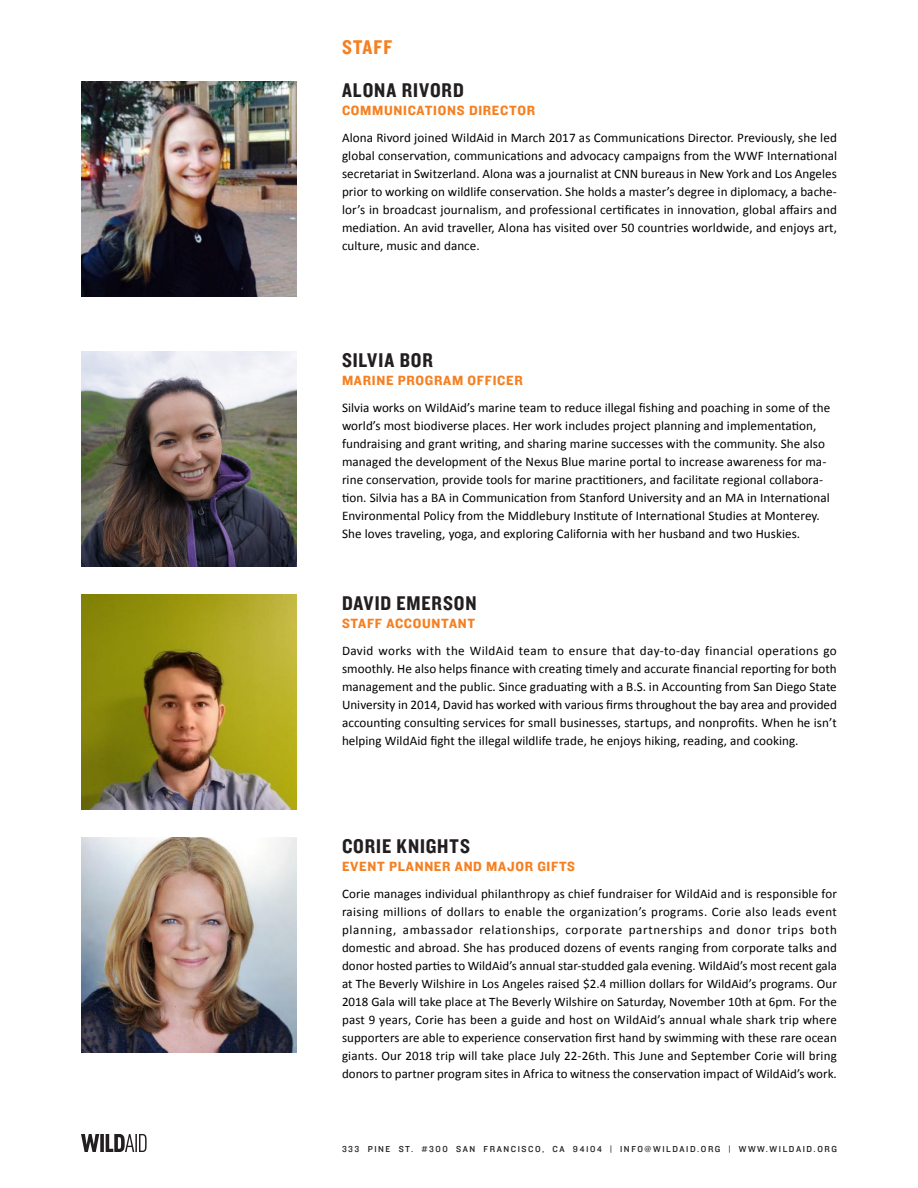
<style>
.page{position:relative;width:918px;height:1188px;background:#fff}
.page>*{position:absolute;margin:0;border:0;box-sizing:border-box;transform-origin:0 0}
.SubHeader_01{font:20.7px "Knockout 50 Welterweight";letter-spacing:.04em;color:#231f20}
.SubHeader_01-2{font:20.7px "Knockout 50 Welterweight";letter-spacing:.05em;color:#f58021}
.SubHeader_01-3{font:13.8px "Knockout 51 Middleweight";letter-spacing:.05em;color:#f58021}
.Body_1{font:13.2px/18px "Calibri";letter-spacing:.005em;color:#000001;text-align:justify}
.SubHeader_01-4{font:13.2px/18px "Calibri";letter-spacing:.005em;color:#000001}
.Body_1-2{font:12.9px/18px "Calibri";color:#000001;text-align:justify}
.t1{font:9px "Knockout 31 Junior Middlewt";letter-spacing:.175em;color:#231f20}
</style>
<div class="page">
<svg style="left:81px;top:1134px;width:18px;height:18px"></svg>
<svg style="left:100px;top:1134px;width:4px;height:18px"></svg>
<svg style="left:106px;top:1134px;width:41px;height:18px"></svg>
<img style="left:81px;top:81px;width:216px;height:216px">
<img style="left:81px;top:351px;width:216px;height:216px">
<img style="left:81px;top:594px;width:216px;height:216px">
<img style="left:81px;top:837px;width:216px;height:216px">
<p class="SubHeader_01-2" style="left:342px;top:33px;width:52px">STAFF</p>
<p class="SubHeader_01" style="left:342px;top:77px;width:123px">ALONA RIVORD</p>
<p class="SubHeader_01-3" style="left:342px;top:102px;width:195px">COMMUNICATIONS DIRECTOR</p>
<p class="Body_1" style="left:342px;top:128px;width:497px">Alona Rivord joined WildAid in March 2017 as Communications Director. Previously, she led global conservation, communications and advocacy campaigns from the WWF International secretariat in Switzerland. Alona was a journalist at CNN bureaus in New York and Los Angeles prior to working on wildlife conservation. She holds a master’s degree in diplomacy, a bache&shy;lor’s in broadcast journalism, and professional certificates in innovation, global affairs and mediation. An avid traveller, Alona has visited over 50 countries worldwide, and enjoys art, culture, music and dance.</p>
<p class="SubHeader_01" style="left:342px;top:347px;width:92px">SILVIA BOR</p>
<p class="SubHeader_01-3" style="left:342px;top:372px;width:182px">MARINE PROGRAM OFFICER</p>
<p class="SubHeader_01-4" style="left:342px;top:398px;width:490px">Silvia works on WildAid’s marine team to reduce illegal fishing and poaching in some of the world’s most biodiverse places. Her work includes project planning and implementation, fundraising and grant writing, and sharing marine successes with the community. She also managed the development of the Nexus Blue marine portal to increase awareness for ma&shy;rine conservation, provide tools for marine practitioners, and facilitate regional collabora&shy;tion. Silvia has a BA in Communication from Stanford University and an MA in International Environmental Policy from the Middlebury Institute of International Studies at Monterey.<br>She loves traveling, yoga, and exploring California with her husband and two Huskies.</p>
<p class="SubHeader_01" style="left:342px;top:590px;width:136px">DAVID EMERSON</p>
<p class="SubHeader_01-3" style="left:342px;top:615px;width:135px">STAFF ACCOUNTANT</p>
<p class="Body_1" style="left:342px;top:641px;width:497px">David works with the WildAid team to ensure that day-to-day financial operations go smoothly. He also helps finance with creating timely and accurate financial reporting for both management and the public. Since graduating with a B.S. in Accounting from San Diego State University in 2014, David has worked with various firms throughout the bay area and provided accounting consulting services for small businesses, startups, and nonprofits. When he isn’t helping WildAid fight the illegal wildlife trade, he enjoys hiking, reading, and cooking.</p>
<p class="SubHeader_01" style="left:342px;top:833px;width:130px">CORIE KNIGHTS</p>
<p class="SubHeader_01-3" style="left:342px;top:858px;width:235px">EVENT PLANNER AND MAJOR GIFTS</p>
<p class="Body_1-2" style="left:342px;top:885px;width:497px">Corie manages individual philanthropy as chief fundraiser for WildAid and is responsible for raising millions of dollars to enable the organization’s programs. Corie also leads event planning, ambassador relationships, corporate partnerships and donor trips both domestic and abroad. She has produced dozens of events ranging from corporate talks and donor hosted parties to WildAid’s annual star-studded gala evening. WildAid’s most recent gala at The Beverly Wilshire in Los Angeles raised $2.4 million dollars for WildAid’s programs. Our 2018 Gala will take place at The Beverly Wilshire on Saturday, November 10th at 6pm. For the past 9 years, Corie has been a guide and host on WildAid’s annual whale shark trip where supporters are able to experience conservation first hand by swimming with these rare ocean giants. Our 2018 trip will take place July 22-26th. This June and September Corie will bring donors to partner program sites in Africa to witness the conservation impact of WildAid’s work.</p>
<p class="t1" style="left:342px;top:1143px;width:496px">333 PINE ST. #300 SAN FRANCISCO, CA 94104 | INFO@WILDAID.ORG | WWW.WILDAID.ORG</p>
</div>
